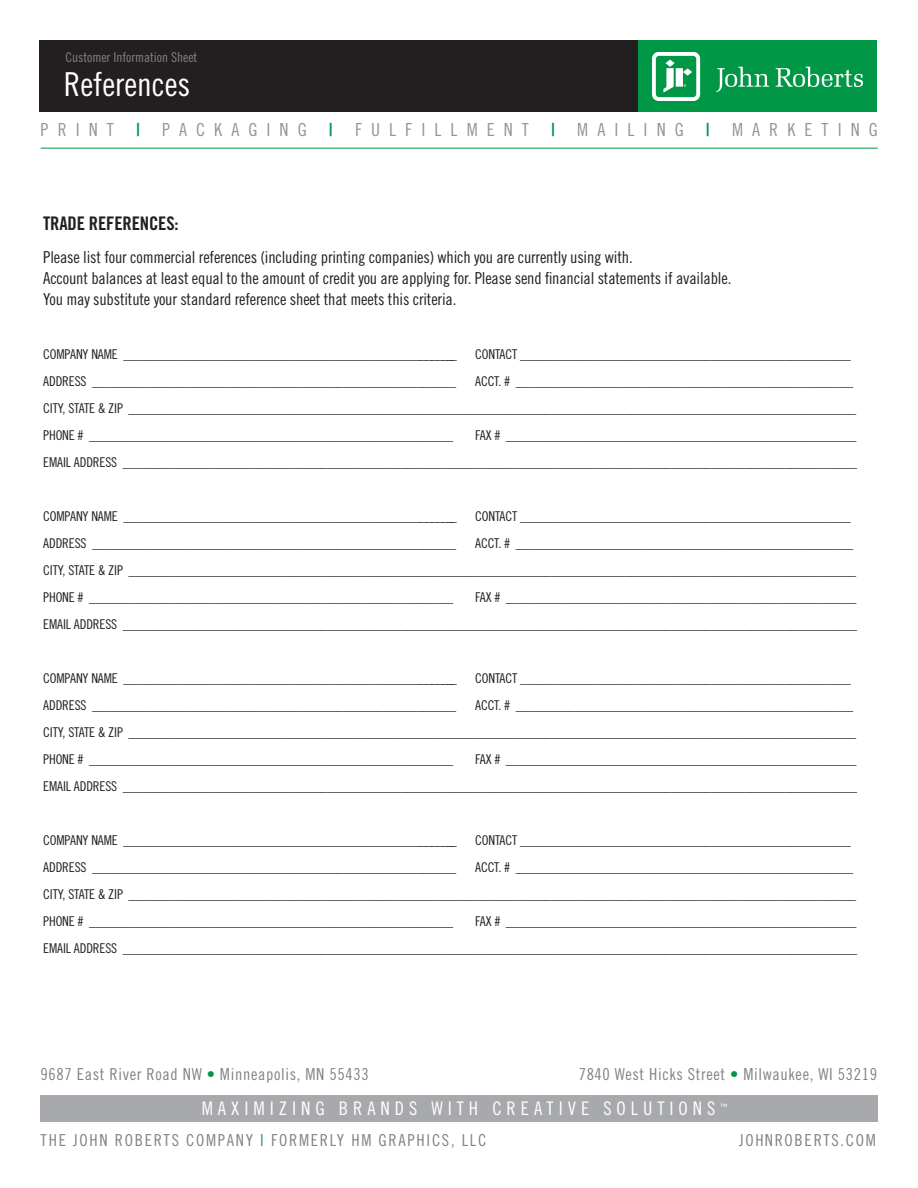
<style>
.page{position:relative;width:918px;height:1188px;background:#fff}
.page>*{position:absolute;margin:0;border:0;box-sizing:border-box;transform-origin:0 0}
.t1{font:33px "Trade Gothic LT Std Cn 18";color:#fff}
.t2{font:18.75px "Trade Gothic LT Std Cn 18";letter-spacing:.265em;color:#fff}
.No_Spacing{font:18.75px "Trade Gothic LT Std Bd Cn 20";letter-spacing:-.01em;color:#231f20}
.t3{font:18px "Trade Gothic LT Std Cn 18";letter-spacing:.505em;color:#939598}
.No_Spacing-2{font:16.5px/21px "Trade Gothic LT Std Cn 18";letter-spacing:-.01em;color:#231f20}
.t4{font:16.5px "Trade Gothic LT Std Cn 18";letter-spacing:.04em;color:#808285}
.t5{font:16.5px "Trade Gothic LT Std Cn 18";letter-spacing:.105em;color:#808285}
.No_Spacing-3{font:13.5px "Trade Gothic LT Std Cn 18";letter-spacing:-.01em;color:#231f20}
.t6{font:13.5px "Trade Gothic LT Std Cn 18";color:#808285}
.t7{font:7.2px "Trade Gothic LT Std Cn 18";color:#fff}
.s1{font-family:"Trade Gothic LT Std Bd Cn 20";color:#009847}
.s2{color:#009847}
</style>
<div class="page">
<div style="left:40px;top:40px;width:749px;height:72px;background:#231f20"></div>
<div style="left:639px;top:40px;width:238px;height:72px;background:#009847"></div>
<hr style="left:41px;top:148px;width:837px;height:1px;background:#009847">
<div style="left:41px;top:1095px;width:837px;height:27px;background:#a8a9ad"></div>
<img style="left:652px;top:53px;width:210px;height:48px">
<p class="t6" style="left:65px;top:49px;width:133px">Customer Information Sheet</p>
<p class="t1" style="left:64px;top:64px;width:128px">References</p>
<p class="t3" style="left:41px;top:119px;width:839px">PRINT <span class="s1">|</span> PACKAGING <span class="s1">|</span> FULFILLMENT <span class="s1">|</span> MAILING <span class="s1">|</span> MARKETING</p>
<p class="No_Spacing" style="left:43px;top:211px;width:137px">TRADE REFERENCES:</p>
<p class="No_Spacing-2" style="left:43px;top:246px;width:690px">Please list four commercial references (including printing companies) which you are currently using with.<br>Account balances at least equal to the amount of credit you are applying for. Please send financial statements if available.<br>You may substitute your standard reference sheet that meets this criteria.</p>
<p class="No_Spacing-3" style="left:43px;top:346px;width:415px">COMPANY NAME ____________________________________________________</p>
<p class="No_Spacing-3" style="left:475px;top:346px;width:377px">CONTACT __________________________________________________</p>
<p class="No_Spacing-3" style="left:43px;top:373px;width:414px">ADDRESS _______________________________________________________</p>
<p class="No_Spacing-3" style="left:475px;top:373px;width:380px">ACCT. # ___________________________________________________</p>
<p class="No_Spacing-3" style="left:43px;top:400px;width:815px">CITY, STATE &amp; ZIP ______________________________________________________________________________________________________________</p>
<p class="No_Spacing-3" style="left:43px;top:427px;width:411px">PHONE # _______________________________________________________</p>
<p class="No_Spacing-3" style="left:475px;top:427px;width:383px">FAX # _____________________________________________________</p>
<p class="No_Spacing-3" style="left:43px;top:454px;width:816px">EMAIL ADDRESS _______________________________________________________________________________________________________________</p>
<p class="No_Spacing-3" style="left:43px;top:508px;width:415px">COMPANY NAME ____________________________________________________</p>
<p class="No_Spacing-3" style="left:475px;top:508px;width:377px">CONTACT __________________________________________________</p>
<p class="No_Spacing-3" style="left:43px;top:535px;width:414px">ADDRESS _______________________________________________________</p>
<p class="No_Spacing-3" style="left:475px;top:535px;width:380px">ACCT. # ___________________________________________________</p>
<p class="No_Spacing-3" style="left:43px;top:562px;width:815px">CITY, STATE &amp; ZIP ______________________________________________________________________________________________________________</p>
<p class="No_Spacing-3" style="left:43px;top:589px;width:411px">PHONE # _______________________________________________________</p>
<p class="No_Spacing-3" style="left:475px;top:589px;width:383px">FAX # _____________________________________________________</p>
<p class="No_Spacing-3" style="left:43px;top:616px;width:816px">EMAIL ADDRESS _______________________________________________________________________________________________________________</p>
<p class="No_Spacing-3" style="left:43px;top:670px;width:415px">COMPANY NAME ____________________________________________________</p>
<p class="No_Spacing-3" style="left:475px;top:670px;width:377px">CONTACT __________________________________________________</p>
<p class="No_Spacing-3" style="left:43px;top:697px;width:414px">ADDRESS _______________________________________________________</p>
<p class="No_Spacing-3" style="left:475px;top:697px;width:380px">ACCT. # ___________________________________________________</p>
<p class="No_Spacing-3" style="left:43px;top:724px;width:815px">CITY, STATE &amp; ZIP ______________________________________________________________________________________________________________</p>
<p class="No_Spacing-3" style="left:43px;top:751px;width:411px">PHONE # _______________________________________________________</p>
<p class="No_Spacing-3" style="left:475px;top:751px;width:383px">FAX # _____________________________________________________</p>
<p class="No_Spacing-3" style="left:43px;top:778px;width:816px">EMAIL ADDRESS _______________________________________________________________________________________________________________</p>
<p class="No_Spacing-3" style="left:43px;top:832px;width:415px">COMPANY NAME ____________________________________________________</p>
<p class="No_Spacing-3" style="left:475px;top:832px;width:377px">CONTACT __________________________________________________</p>
<p class="No_Spacing-3" style="left:43px;top:859px;width:414px">ADDRESS _______________________________________________________</p>
<p class="No_Spacing-3" style="left:475px;top:859px;width:380px">ACCT. # ___________________________________________________</p>
<p class="No_Spacing-3" style="left:43px;top:886px;width:815px">CITY, STATE &amp; ZIP ______________________________________________________________________________________________________________</p>
<p class="No_Spacing-3" style="left:43px;top:913px;width:411px">PHONE # _______________________________________________________</p>
<p class="No_Spacing-3" style="left:475px;top:913px;width:383px">FAX # _____________________________________________________</p>
<p class="No_Spacing-3" style="left:43px;top:940px;width:816px">EMAIL ADDRESS _______________________________________________________________________________________________________________</p>
<p class="t4" style="left:41px;top:1064px;width:330px">9687 East River Road NW <span class="s2">•</span> Minneapolis, MN 55433</p>
<p class="t4" style="left:579px;top:1064px;width:300px">7840 West Hicks Street <span class="s2">•</span> Milwaukee, WI 53219</p>
<p class="t2" style="left:202px;top:1097px;width:515px">MAXIMIZING BRANDS WITH CREATIVE SOLUTIONS</p>
<p class="t7" style="left:720px;top:1102px;width:9px">™</p>
<p class="t5" style="left:41px;top:1130px;width:447px">THE JOHN ROBERTS COMPANY <span class="s2">|</span> FORMERLY HM GRAPHICS, LLC</p>
<p class="t5" style="left:739px;top:1130px;width:138px">JOHNROBERTS.COM</p>
</div>
